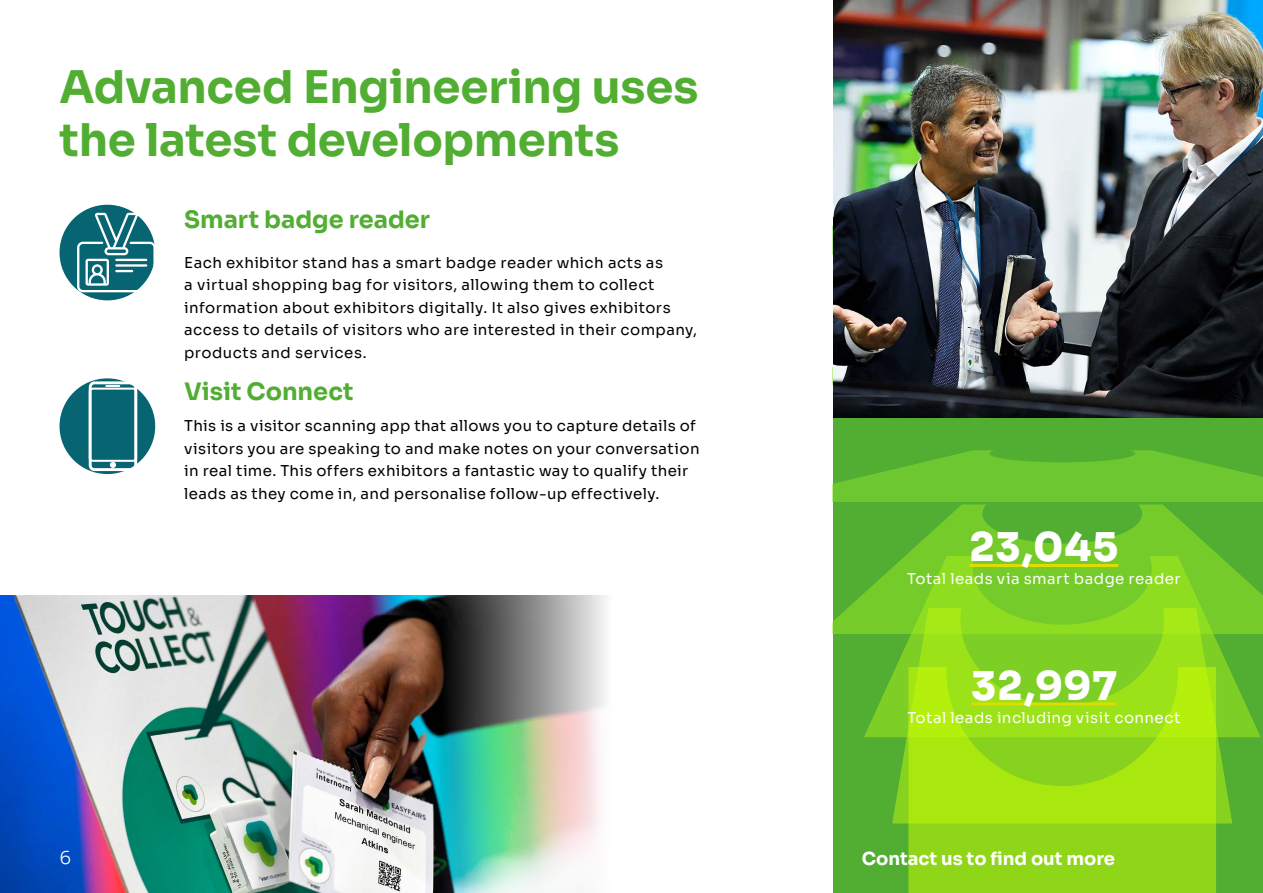
<style>
.page{position:relative;width:1263px;height:893px;background:#fff}
.page>*{position:absolute;margin:0;border:0;box-sizing:border-box;transform-origin:0 0}
.t1{font:700 45px/52.5px "Sora";letter-spacing:-.005em;color:#52ae32}
.t2{font:800 39.6px "Sora";letter-spacing:.02em;color:#fff}
.t3{font:700 24px "Sora";color:#52ae32}
.t4{font:700 18px "Sora";color:#fff}
.t5{font:300 18px "Sora";color:#fff}
.t6{font:15px/22.5px "Sora";letter-spacing:.025em;color:#000}
.t7{font:15px "Sora";letter-spacing:.03em;color:#fff}
</style>
<div class="page">
<div style="left:60px;top:378px;width:95px;height:96px;background:#076473;border-radius:50%"></div>
<div style="left:89px;top:381px;width:48px;height:90px;border:3px solid #fff;border-radius:4px"></div>
<div style="left:89px;top:388px;width:48px;height:74px;border:2px solid #fff;border-radius:3px"></div>
<svg style="left:110px;top:462px;width:6px;height:6px"></svg>
<svg style="left:106px;top:385px;width:13px;height:2px"></svg>
<div style="left:60px;top:205px;width:95px;height:95px;background:#076473;border-radius:50%"></div>
<svg style="left:77px;top:213px;width:79px;height:79px"></svg>
<div style="left:833px;top:0;width:430px;height:893px;background:#52ae32"></div>
<svg style="left:832px;top:450px;width:431px;height:52px"></svg>
<svg style="left:832px;top:504px;width:431px;height:130px"></svg>
<svg style="left:863px;top:556px;width:398px;height:181px;fill:#75cb2a"></svg>
<svg style="left:892px;top:608px;width:340px;height:216px;background:#82d222"></svg>
<svg style="left:908px;top:667px;width:308px;height:226px;background:#99de16"></svg>
<img style="left:833px;top:0;width:430px;height:418px">
<hr style="left:969px;top:564px;width:149px;height:3px;background:#dedc00">
<hr style="left:971px;top:702px;width:146px;height:3px;background:#dedc00">
<img style="left:0;top:595px;width:606px;height:298px">
<h1 class="t1" style="left:60px;top:57px;width:640px">Advanced Engineering uses the latest developments</h1>
<h3 class="t3" style="left:184px;top:200px;width:247px">Smart badge reader</h3>
<p class="t6" style="left:184px;top:250px;width:514px">Each exhibitor stand has a smart badge reader which acts as<br>a virtual shopping bag for visitors, allowing them to collect information about exhibitors digitally. It also gives exhibitors access to details of visitors who are interested in their company, products and services.</p>
<h3 class="t3" style="left:184px;top:372px;width:171px">Visit Connect</h3>
<p class="t6" style="left:184px;top:413px;width:517px">This is a visitor scanning app that allows you to capture details of visitors you are speaking to and make notes on your conversation in real time. This offers exhibitors a fantastic way to qualify their leads as they come in, and personalise follow-up effectively.</p>
<h2 class="t2" style="left:969px;top:515px;width:150px">23,045</h2>
<p class="t7" style="left:907px;top:566px;width:275px">Total leads via smart badge reader</p>
<h2 class="t2" style="left:971px;top:653px;width:147px">32,997</h2>
<p class="t7" style="left:907px;top:705px;width:275px">Total leads including visit connect</p>
<p class="t5" style="left:60px;top:842px;width:13px">6</p>
<p class="t4" style="left:862px;top:844px;width:255px">Contact us to find out more</p>
</div>
